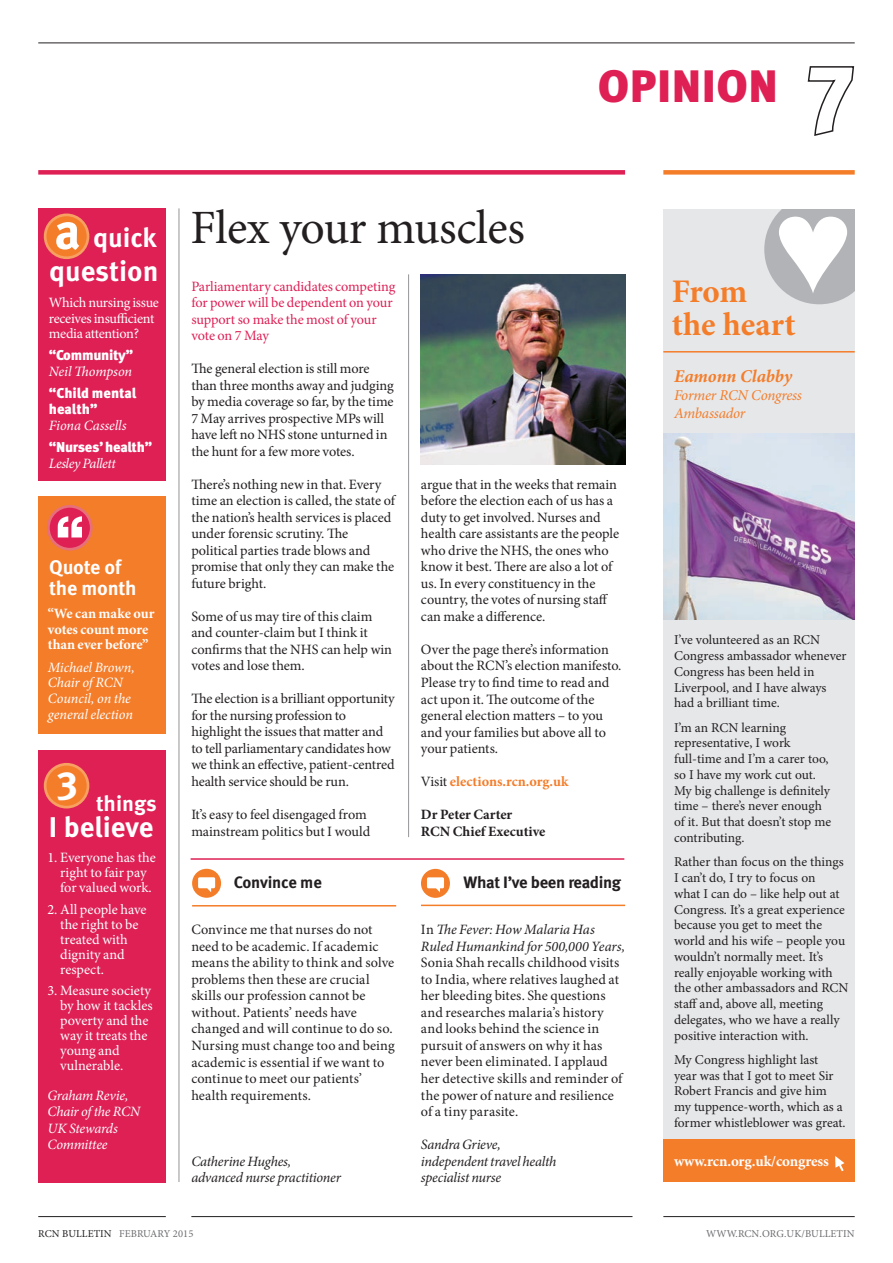
<style>
.page{position:relative;width:893px;height:1263px;background:#fff}
.page>*{position:absolute;margin:0;border:0;box-sizing:border-box;transform-origin:0 0}
.Subhead{font:700 50.7px "Meta OT";color:#fff}
.t1{font:47.85px "Minion Pro";letter-spacing:-.01em;color:#231f20}
.t2{font:900 45.45px "Meta OT";letter-spacing:.01em;color:#de2055}
.Subhead-2{font:700 39.75px "Meta OT";color:#fff}
.t3{font:700 33px "Minion Pro";color:#f47d2a}
.Subhead-3{font:700 28.5px "Meta OT";color:#fff}
.Subhead-4{font:700 27px "Meta OT";color:#fff}
.Subhead-5{font:700 21.6px "Meta OT";color:#fff}
.Subhead-6{font:700 19.8px/21.1px "Meta OT";letter-spacing:-.01em;color:#fff}
.t4{font:italic 700 18px "Minion Pro";letter-spacing:-.005em;color:#f47d2a}
.Subhead-7{font:700 16.5px "Meta OT";letter-spacing:-.02em;color:#231f20}
.t5{font:italic 15px/18px "Minion Pro";letter-spacing:-.02em;color:#f47d2a}
.t6{font:700 15px "Minion Pro";letter-spacing:-.01em;color:#fff}
.bodyNEW{font:14.25px/16.5px "Minion Pro";letter-spacing:-.005em;color:#231f20}
.Body{font:14.25px/16.5px "Minion Pro";letter-spacing:.005em;color:#231f20}
.Body-2{font:14.25px/15px "Minion Pro";letter-spacing:-.005em;color:#fff}
.Body-3{font:italic 14.25px/15.8px "Minion Pro";letter-spacing:-.015em;color:#fff}
.bodyNEW-2{font:14.25px/16.5px "Minion Pro";letter-spacing:-.01em;color:#de2055}
.Body-4{font:italic 14.25px/16.5px "Minion Pro";letter-spacing:-.015em;color:#231f20}
.Body-5{font:900 14.25px/15.8px "Meta OT";letter-spacing:-.01em;color:#fff}
.Body-6{font:700 14.25px/15.8px "Minion Pro";letter-spacing:-.005em;color:#fff}
.bodyNEW-3{font:700 14.25px/16.5px "Minion Pro";color:#231f20}
.Body-7{font:700 14.25px "Minion Pro";color:#f47d2a}
.sidebar{font:13.5px/15.8px "Minion Pro";letter-spacing:-.005em;color:#231f20}
.t7{font:10.5px "Minion Pro";letter-spacing:.01em;color:#6c6d70}
.s1{font-family:"Meta OT";font-weight:900;font-style:normal}
.s2{font-family:"Minion Pro";font-weight:400;font-style:italic}
.s3{font-weight:400;color:#231f20}
.s4{font-style:italic}
.s5{color:#231f20}
</style>
<div class="page">
<hr style="left:38px;top:43px;width:817px;height:1px;background:#231f20">
<div style="left:663px;top:209px;width:192px;height:932px;background:#e6e7e9"></div>
<hr style="left:663px;top:351px;width:192px;height:2px;background:#f47d2a">
<hr style="left:191px;top:1216px;width:441px;height:1px;background:#231f20">
<hr style="left:38px;top:1216px;width:128px;height:1px;background:#231f20">
<hr style="left:663px;top:1216px;width:192px;height:1px;background:#231f20">
<div style="left:39px;top:496px;width:127px;height:238px;background:#f47d2a"></div>
<div style="left:38px;top:208px;width:128px;height:272px;background:#de2055"></div>
<div style="left:38px;top:750px;width:128px;height:432px;background:#de2055"></div>
<div style="left:663px;top:1140px;width:192px;height:42px;background:#f47d2a"></div>
<svg style="left:835px;top:1156px;width:10px;height:16px"></svg>
<div style="left:38px;top:170px;width:587px;height:5px;background:#de2055"></div>
<div style="left:663px;top:170px;width:192px;height:5px;background:#f47d2a"></div>
<hr style="left:408px;top:274px;width:1px;height:563px;background:#939598">
<hr style="left:179px;top:208px;width:1px;height:974px;background:#939598">
<hr style="left:191px;top:858px;width:433px;height:2px;background:#de2055">
<svg style="left:807px;top:66px;width:48px;height:70px"></svg>
<img style="left:663px;top:434px;width:192px;height:185px">
<hr style="left:192px;top:905px;width:204px;height:1px;background:#f47d2a">
<hr style="left:421px;top:905px;width:204px;height:1px;background:#f47d2a">
<div style="left:192px;top:869px;width:29px;height:29px;background:#f47d2a;border-radius:50%"></div>
<svg style="left:198px;top:877px;width:17px;height:15px"></svg>
<div style="left:421px;top:869px;width:29px;height:29px;background:#f47d2a;border-radius:50%"></div>
<svg style="left:427px;top:877px;width:17px;height:15px"></svg>
<div style="left:45px;top:215px;width:43px;height:43px;background:#f47d2a;border-radius:50%"></div>
<div style="left:44px;top:214px;width:45px;height:45px;border:3px solid #f8a062;border-radius:50%"></div>
<div style="left:45px;top:764px;width:43px;height:43px;background:#f47d2a;border-radius:50%"></div>
<div style="left:44px;top:763px;width:45px;height:45px;border:3px solid #f8a062;border-radius:50%"></div>
<svg style="left:48px;top:506px;width:43px;height:43px"></svg>
<div style="left:47px;top:505px;width:46px;height:46px;border:3px solid #e7707a;border-radius:50%"></div>
<svg style="left:58px;top:516px;width:24px;height:21px"></svg>
<img style="left:421px;top:274px;width:205px;height:191px">
<svg style="left:764px;top:209px;width:91px;height:95px;background:#b8b9bc"></svg>
<p class="t2" style="left:598px;top:58px;width:182px">OPINION</p>
<p class="Subhead" style="left:54px;top:199px;width:28px">a</p>
<p class="Subhead-4" style="left:93px;top:221px;width:65px">quick</p>
<p class="Subhead-3" style="left:49px;top:253px;width:111px">question</p>
<p class="Body-2" style="left:49px;top:294px;width:112px;line-height:15.8px">Which nursing issue receives insufficient media attention?</p>
<p class="Body-3" style="left:49px;top:348px;width:86px"><span class="s1">“Community”<br></span>Neil Thompson</p>
<p class="Body-5" style="left:49px;top:386px;width:89px">“Child mental health”<br><span class="s2">Fiona Cassells</span></p>
<p class="Body-5" style="left:49px;top:440px;width:105px">“Nurses’ health”</p>
<p class="Body-3" style="left:49px;top:455px;width:69px">Lesley Pallett</p>
<p class="Subhead-6" style="left:49px;top:557px;width:89px">Quote of the month</p>
<p class="Body-6" style="left:48px;top:605px;width:108px">“We can make our votes count more than ever before”</p>
<p class="Body-3" style="left:48px;top:659px;width:89px">Michael Brown,<br>Chair of RCN<br>Council, on the general election</p>
<p class="Subhead-2" style="left:56px;top:754px;width:23px">3</p>
<p class="Subhead-5" style="left:96px;top:790px;width:62px">things</p>
<p class="Subhead-3" style="left:49px;top:809px;width:106px">I believe</p>
<p class="Body-2" style="left:60px;top:850px;width:97px;text-indent:-13px">1. Everyone has the right to fair pay for valued work.</p>
<p class="Body-2" style="left:60px;top:902px;width:88px;text-indent:-13px">2. All people have the right to be treated with dignity and respect.</p>
<p class="Body-2" style="left:60px;top:983px;width:94px;text-indent:-13px">3. Measure society by how it tackles poverty and the way it treats the young and vulnerable.</p>
<p class="Body-3" style="left:47px;top:1087px;width:94px;line-height:16.5px">Graham Revie,<br>Chair of the RCN<br>UK Stewards<br>Committee</p>
<p class="t1" style="left:191px;top:196px;width:336px">Flex your muscles</p>
<p class="bodyNEW-2" style="left:191px;top:278px;width:206px">Parliamentary candidates competing for power will be dependent on your support so make the most of your vote on 7 May</p>
<p class="bodyNEW" style="left:191px;top:361px;width:204px">The general election is still more than three months away and judging by media coverage so far, by the time 7 May arrives prospective MPs will have left no NHS stone unturned in the hunt for a few more votes.</p>
<p class="bodyNEW" style="left:191px;top:476px;width:205px">There’s nothing new in that. Every time an election is called, the state of the nation’s health services is placed under forensic scrutiny. The political parties trade blows and promise that only they can make the future bright.</p>
<p class="bodyNEW" style="left:191px;top:608px;width:202px">Some of us may tire of this claim and counter-claim but I think it confirms that the NHS can help win votes and lose them.</p>
<p class="bodyNEW" style="left:191px;top:691px;width:205px">The election is a brilliant opportunity for the nursing profession to highlight the issues that matter and to tell parliamentary candidates how we think an effective, patient-centred health service should be run.</p>
<p class="bodyNEW" style="left:191px;top:806px;width:180px">It’s easy to feel disengaged from mainstream politics but I would</p>
<p class="Subhead-7" style="left:234px;top:872px;width:89px">Convince me</p>
<p class="Body" style="left:191px;top:922px;width:205px">Convince me that nurses do not need to be academic. If academic means the ability to think and solve problems then these are crucial skills our profession cannot be without. Patients’ needs have changed and will continue to do so.<br>Nursing must change too and being academic is essential if we want to continue to meet our patients’ health requirements.</p>
<p class="Body-4" style="left:191px;top:1153px;width:151px">Catherine Hughes, advanced nurse practitioner</p>
<p class="bodyNEW" style="left:421px;top:476px;width:200px">argue that in the weeks that remain before the election each of us has a duty to get involved. Nurses and health care assistants are the people who drive the NHS, the ones who know it best. There are also a lot of us. In every constituency in the country, the votes of nursing staff can make a difference.</p>
<p class="bodyNEW" style="left:421px;top:641px;width:202px">Over the page there’s information about the RCN’s election manifesto.<br>Please try to find time to read and act upon it. The outcome of the general election matters – to you and your families but above all to your patients.</p>
<p class="Body-7" style="left:421px;top:771px;width:149px"><span class="s3">Visit</span> elections.rcn.org.uk</p>
<p class="bodyNEW-3" style="left:421px;top:806px;width:126px">Dr Peter Carter<br>RCN Chief Executive</p>
<p class="Subhead-7" style="left:463px;top:872px;width:159px">What I’ve been reading</p>
<p class="Body" style="left:421px;top:922px;width:206px">In <span class="s4">The Fever: How Malaria Has<br>Ruled Humankind for 500,000 Years,<br></span>Sonia Shah recalls childhood visits to India, where relatives laughed at her bleeding bites. She questions and researches malaria’s history and looks behind the science in pursuit of answers on why it has never been eliminated. I applaud her detective skills and reminder of the power of nature and resilience of a tiny parasite.</p>
<p class="Body-4" style="left:421px;top:1136px;width:137px">Sandra Grieve, independent travel health specialist nurse</p>
<p class="t3" style="left:672px;top:268px;width:77px">From</p>
<p class="t3" style="left:672px;top:301px;width:125px">the heart</p>
<p class="t4" style="left:674px;top:364px;width:120px">Eamonn Clabby</p>
<p class="t5" style="left:674px;top:386px;width:129px">Former RCN Congress<br>Ambassador</p>
<p class="sidebar" style="left:674px;top:632px;width:174px">I’ve volunteered as an RCN<br>Congress ambassador whenever<br>Congress has been held in<br>Liverpool, and I have always had a brilliant time.</p>
<p class="sidebar" style="left:674px;top:719px;width:159px">I’m an RCN learning representative, I work full-time and I’m a carer too, so I have my work cut out.<br>My big challenge is definitely time – there’s never enough of it. But that doesn’t stop me contributing.</p>
<p class="sidebar" style="left:674px;top:854px;width:176px">Rather than focus on the things<br>I can’t do, I try to focus on<br>what I can do – like help out at<br>Congress. It’s a great experience because you get to meet the world and his wife – people you wouldn’t normally meet. It’s really enjoyable working with the other ambassadors and RCN staff and, above all, meeting delegates, who we have a really positive interaction with.</p>
<p class="sidebar" style="left:674px;top:1052px;width:173px">My Congress highlight last<br>year was that I got to meet Sir<br>Robert Francis and give him my tuppence-worth, which as a former whistleblower was great.</p>
<p class="t6" style="left:674px;top:1151px;width:156px">www.rcn.org.uk/congress</p>
<p class="t7" style="left:38px;top:1226px;width:157px"><span class="s5">RCN BULLETIN</span> FEBRUARY 2015</p>
<p class="t7" style="left:706px;top:1226px;width:150px">WWW.RCN.ORG.UK/BULLETIN</p>
</div>
